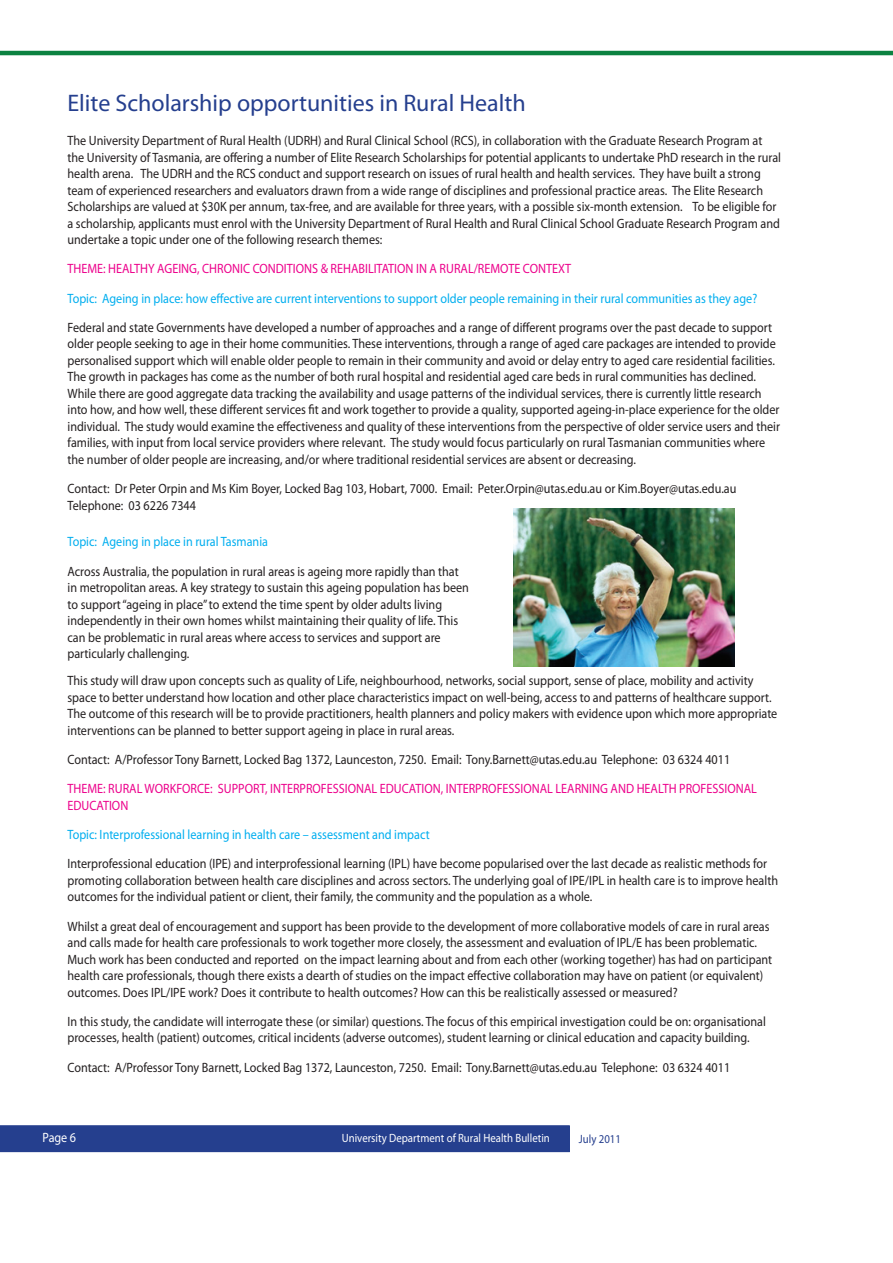
<style>
.page{position:relative;width:893px;height:1263px;background:#fff}
.page>*{position:absolute;margin:0;border:0;box-sizing:border-box;transform-origin:0 0}
.t1{font:24px "Myriad Pro";color:#253f8e}
.t2{font:13.5px/16.5px "Myriad Pro";color:#231f20;scale:.9 1}
.t3{font:13.5px "Myriad Pro";color:#00aeef;scale:.9 1}
.t4{font:13.5px/16.5px "Myriad Pro";color:#ed028c;scale:.9 1}
.t5{font:13.5px "Myriad Pro";color:#fff;scale:.9 1}
.t6{font:12px "Myriad Pro";color:#fff;scale:.9 1}
.t7{font:12px "Myriad Pro";color:#253f8e;scale:.9 1}
</style>
<div class="page">
<hr style="left:0;top:51px;width:893px;height:4px;background:#0b8241">
<div style="left:0;top:1125px;width:570px;height:27px;background:#253f8e"></div>
<img style="left:513px;top:508px;width:221px;height:158px">
<h1 class="t1" style="left:68px;top:88px;width:460px">Elite Scholarship opportunities in Rural Health</h1>
<p class="t2" style="left:68px;top:132px;width:794px">The University Department of Rural Health (UDRH) and Rural Clinical School (RCS), in collaboration with the Graduate Research Program at the University of Tasmania, are offering a number of Elite Research Scholarships for potential applicants to undertake PhD research in the rural health arena. The UDRH and the RCS conduct and support research on issues of rural health and health services. They have built a strong team of experienced researchers and evaluators drawn from a wide range of disciplines and professional practice areas. The Elite Research Scholarships are valued at $30K per annum, tax-free, and are available for three years, with a possible six-month extension. To be eligible for a scholarship, applicants must enrol with the University Department of Rural Health and Rural Clinical School Graduate Research Program and undertake a topic under one of the following research themes:</p>
<p class="t4" style="left:68px;top:260px;width:561px">THEME: HEALTHY AGEING, CHRONIC CONDITIONS &amp; REHABILITATION IN A RURAL/REMOTE CONTEXT</p>
<p class="t3" style="left:68px;top:290px;width:768px">Topic: Ageing in place: how effective are current interventions to support older people remaining in their rural communities as they age?</p>
<p class="t2" style="left:68px;top:319px;width:793px">Federal and state Governments have developed a number of approaches and a range of different programs over the past decade to support older people seeking to age in their home communities. These interventions, through a range of aged care packages are intended to provide personalised support which will enable older people to remain in their community and avoid or delay entry to aged care residential facilities.<br>The growth in packages has come as the number of both rural hospital and residential aged care beds in rural communities has declined.<br>While there are good aggregate data tracking the availability and usage patterns of the individual services, there is currently little research into how, and how well, these different services fit and work together to provide a quality, supported ageing-in-place experience for the older individual. The study would examine the effectiveness and quality of these interventions from the perspective of older service users and their families, with input from local service providers where relevant. The study would focus particularly on rural Tasmanian communities where the number of older people are increasing, and/or where traditional residential services are absent or decreasing.</p>
<p class="t2" style="left:68px;top:480px;width:745px">Contact: Dr Peter Orpin and Ms Kim Boyer, Locked Bag 103, Hobart, 7000. Email: Peter.Orpin@utas.edu.au or Kim.Boyer@utas.edu.au<br>Telephone: 03 6226 7344</p>
<p class="t3" style="left:68px;top:533px;width:224px">Topic: Ageing in place in rural Tasmania</p>
<p class="t2" style="left:68px;top:562px;width:447px">Across Australia, the population in rural areas is ageing more rapidly than that in metropolitan areas. A key strategy to sustain this ageing population has been to support “ageing in place” to extend the time spent by older adults living independently in their own homes whilst maintaining their quality of life. This can be problematic in rural areas where access to services and support are particularly challenging.</p>
<p class="t2" style="left:68px;top:672px;width:790px">This study will draw upon concepts such as quality of Life, neighbourhood, networks, social support, sense of place, mobility and activity space to better understand how location and other place characteristics impact on well-being, access to and patterns of healthcare support.<br>The outcome of this research will be to provide practitioners, health planners and policy makers with evidence upon which more appropriate interventions can be planned to better support ageing in place in rural areas.</p>
<p class="t2" style="left:68px;top:751px;width:738px">Contact: A/Professor Tony Barnett, Locked Bag 1372, Launceston, 7250. Email: Tony.Barnett@utas.edu.au Telephone: 03 6324 4011</p>
<p class="t4" style="left:68px;top:780px;width:767px">THEME: RURAL WORKFORCE: SUPPORT, INTERPROFESSIONAL EDUCATION, INTERPROFESSIONAL LEARNING AND HEALTH PROFESSIONAL<br>EDUCATION</p>
<p class="t3" style="left:68px;top:826px;width:404px">Topic: Interprofessional learning in health care – assessment and impact</p>
<p class="t2" style="left:68px;top:855px;width:791px">Interprofessional education (IPE) and interprofessional learning (IPL) have become popularised over the last decade as realistic methods for promoting collaboration between health care disciplines and across sectors. The underlying goal of IPE/IPL in health care is to improve health outcomes for the individual patient or client, their family, the community and the population as a whole.</p>
<p class="t2" style="left:68px;top:917px;width:785px">Whilst a great deal of encouragement and support has been provide to the development of more collaborative models of care in rural areas and calls made for health care professionals to work together more closely, the assessment and evaluation of IPL/E has been problematic.<br>Much work has been conducted and reported on the impact learning about and from each other (working together) has had on participant health care professionals, though there exists a dearth of studies on the impact effective collaboration may have on patient (or equivalent) outcomes. Does IPL/IPE work? Does it contribute to health outcomes? How can this be realistically assessed or measured?</p>
<p class="t2" style="left:68px;top:1013px;width:778px">In this study, the candidate will interrogate these (or similar) questions. The focus of this empirical investigation could be on: organisational processes, health (patient) outcomes, critical incidents (adverse outcomes), student learning or clinical education and capacity building.</p>
<p class="t2" style="left:68px;top:1058px;width:738px">Contact: A/Professor Tony Barnett, Locked Bag 1372, Launceston, 7250. Email: Tony.Barnett@utas.edu.au Telephone: 03 6324 4011</p>
<p class="t5" style="left:43px;top:1129px;width:39px">Page 6</p>
<p class="t6" style="left:342px;top:1130px;width:233px">University Department of Rural Health Bulletin</p>
<p class="t7" style="left:579px;top:1132px;width:48px">July 2011</p>
</div>
